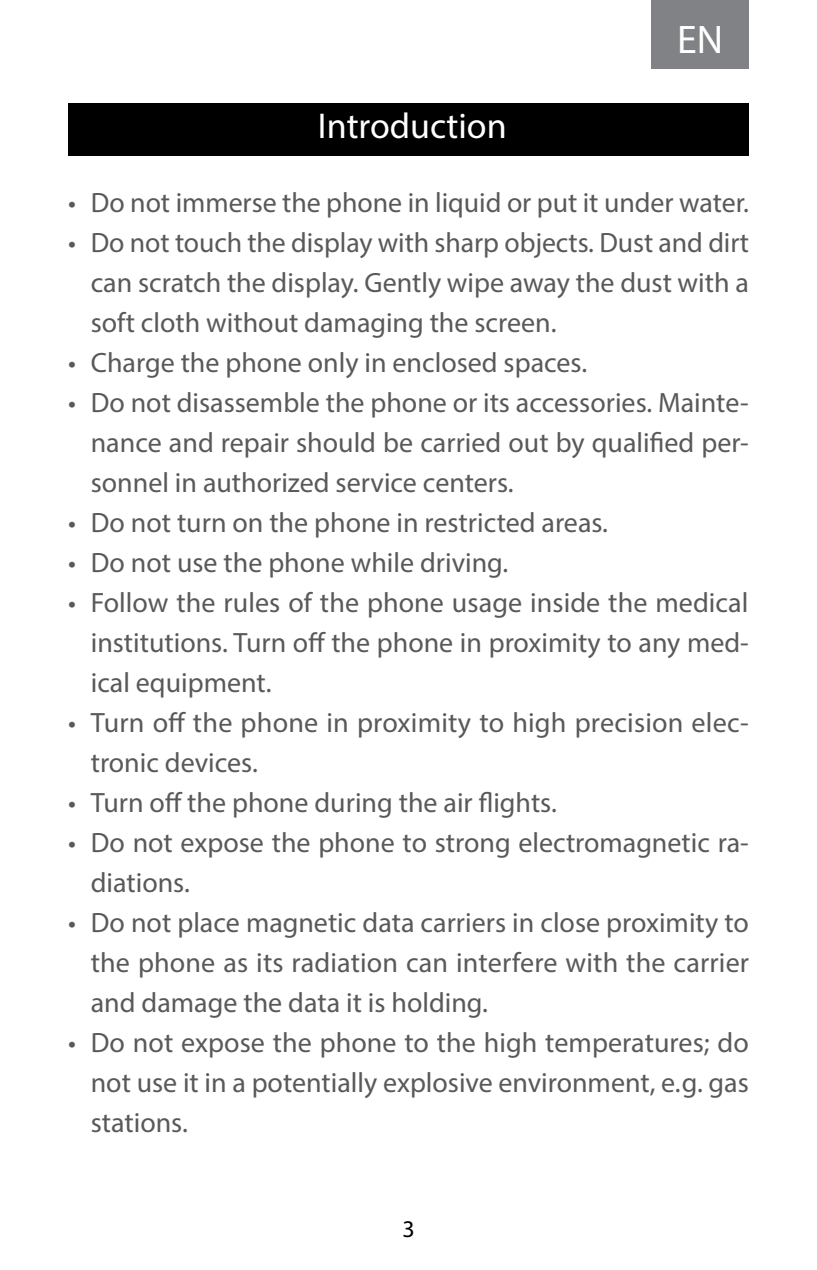
<style>
.page{position:relative;width:817px;height:1270px;background:#fff}
.page>*{position:absolute;margin:0;border:0;box-sizing:border-box;transform-origin:0 0}
.t1{font:40px "Myriad Pro";color:#fff}
.t2{font:36px "Myriad Pro";color:#fff}
.t3{font:28px/40px "Myriad Pro";color:#58595b;text-align:justify}
.t4{font:24px "Myriad Pro";color:#000}
</style>
<div class="page">
<div style="left:651px;top:0;width:97px;height:68px;background:#808285"></div>
<div style="left:68px;top:103px;width:680px;height:53px;background:#000"></div>
<p class="t2" style="left:318px;top:104px;width:190px">Introduction</p>
<h1 class="t1" style="left:677px;top:15px;width:47px">EN</h1>
<p class="t3" style="left:68px;top:182px;width:682px">• Do not immerse the phone in liquid or put it under water.</p>
<p class="t3" style="left:91px;top:222px;width:659px;text-indent:-23px">• Do not touch the display with sharp objects. Dust and dirt can scratch the display. Gently wipe away the dust with a soft cloth without damaging the screen.</p>
<p class="t3" style="left:68px;top:342px;width:520px">• Charge the phone only in enclosed spaces.</p>
<p class="t3" style="left:91px;top:382px;width:659px;text-indent:-23px">• Do not disassemble the phone or its accessories. Mainte&shy;nance and repair should be carried out by qualified per&shy;sonnel in authorized service centers.</p>
<p class="t3" style="left:68px;top:502px;width:541px">• Do not turn on the phone in restricted areas.</p>
<p class="t3" style="left:68px;top:542px;width:441px">• Do not use the phone while driving.</p>
<p class="t3" style="left:91px;top:582px;width:659px;text-indent:-23px">• Follow the rules of the phone usage inside the medical institutions. Turn off the phone in proximity to any med&shy;ical equipment.</p>
<p class="t3" style="left:91px;top:702px;width:659px;text-indent:-23px">• Turn off the phone in proximity to high precision elec&shy;tronic devices.</p>
<p class="t3" style="left:68px;top:782px;width:490px">• Turn off the phone during the air flights.</p>
<p class="t3" style="left:91px;top:822px;width:659px;text-indent:-23px">• Do not expose the phone to strong electromagnetic ra&shy;diations.</p>
<p class="t3" style="left:91px;top:902px;width:659px;text-indent:-23px">• Do not place magnetic data carriers in close proximity to the phone as its radiation can interfere with the carrier and damage the data it is holding.</p>
<p class="t3" style="left:91px;top:1022px;width:659px;text-indent:-23px">• Do not expose the phone to the high temperatures; do not use it in a potentially explosive environment, e.g. gas stations.</p>
<p class="t4" style="left:402px;top:1214px;width:14px">3</p>
</div>
